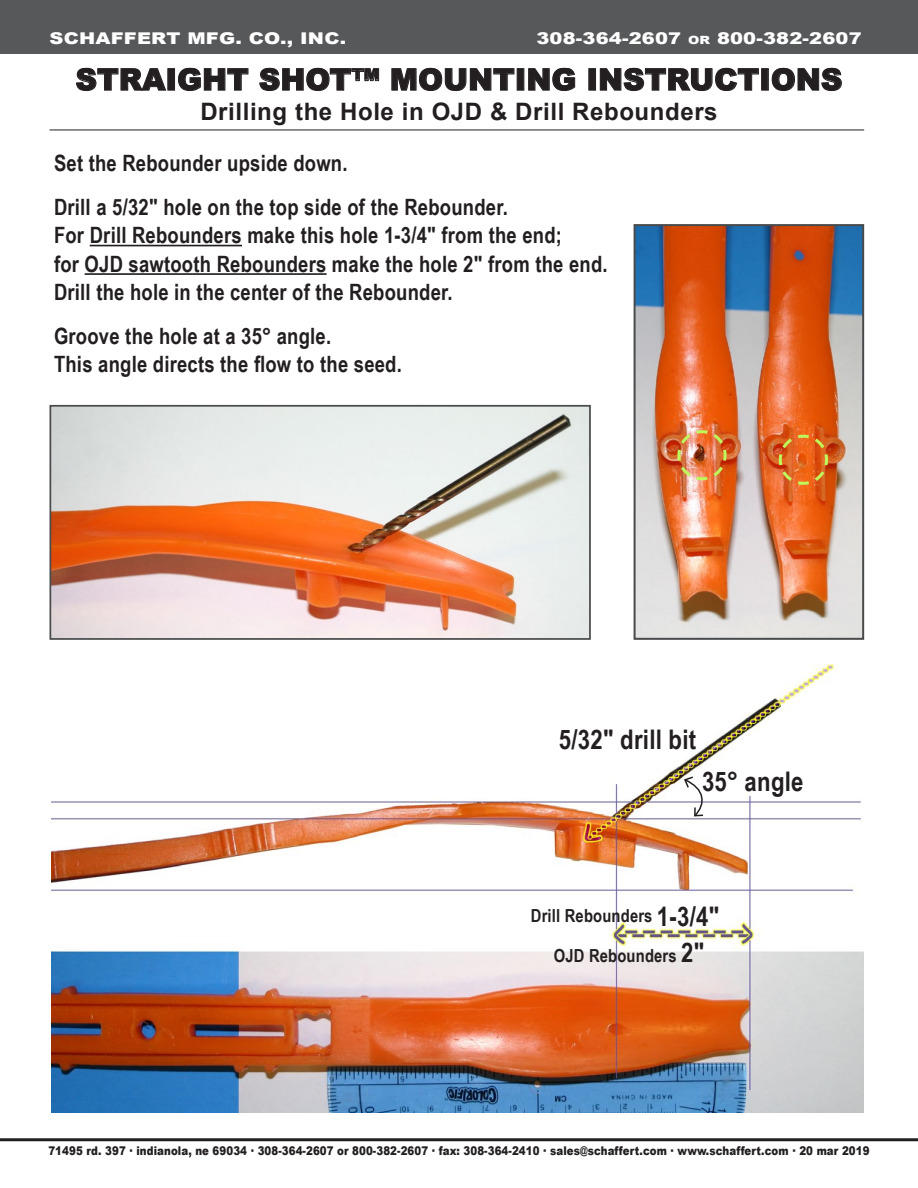
<style>
.page{position:relative;width:918px;height:1188px;background:#fff}
.page>*{position:absolute;margin:0;border:0;box-sizing:border-box;transform-origin:0 0}
.t1{font:900 30px "Arial";color:#231f20}
.body_text{font:700 27px "Arial Narrow";letter-spacing:.01em;color:#231f20}
.Page_Subtitle{font:700 24px "Arial";letter-spacing:.025em;color:#231f20}
.body_text-2{font:700 22.5px/28.5px "Arial Narrow";letter-spacing:.01em;color:#231f20}
.body_text-3{font:700 18px "Arial Narrow";letter-spacing:.01em;color:#231f20}
.t2{font:900 16.2px "Arial";letter-spacing:.01em;color:#fff;scale:1.2 1}
.t3{font:900 12px "Arial";letter-spacing:.01em;color:#231f20;scale:.85 1}
.s1{font-size:11.4px}
.s2{font-size:27px}
</style>
<div class="page">
<img style="left:52px;top:617px;width:811px;height:495px">
<svg style="left:76px;top:68px;width:90px;height:23px"></svg>
<div style="left:168px;top:68px;width:7px;height:22px;border:1px solid #231f20"></div>
<svg style="left:178px;top:68px;width:70px;height:23px"></svg>
<svg style="left:259px;top:68px;width:120px;height:23px"></svg>
<svg style="left:391px;top:68px;width:123px;height:23px"></svg>
<svg style="left:528px;top:68px;width:47px;height:23px"></svg>
<div style="left:589px;top:68px;width:7px;height:22px;border:1px solid #231f20"></div>
<svg style="left:600px;top:68px;width:159px;height:23px"></svg>
<div style="left:761px;top:68px;width:8px;height:22px;border:1px solid #231f20"></div>
<svg style="left:772px;top:68px;width:70px;height:23px"></svg>
<div style="left:0;top:0;width:918px;height:54px;background:#57585a"></div>
<hr style="left:50px;top:130px;width:814px;height:1px;background:#231f20">
<hr style="left:0;top:1138px;width:918px;height:3px;background:#231f20">
<hr style="left:90px;top:245px;width:152px;height:1px;background:#231f20">
<hr style="left:85px;top:273px;width:242px;height:2px;background:#231f20">
<img style="left:53px;top:408px;width:535px;height:229px">
<div style="left:50px;top:405px;width:541px;height:235px;border:2px solid #494a4b"></div>
<img style="left:637px;top:227px;width:224px;height:410px">
<div style="left:634px;top:224px;width:230px;height:416px;border:2px solid #494a4b"></div>
<svg style="left:683px;top:775px;width:23px;height:43px"></svg>
<svg style="left:777px;top:433px;width:53px;height:53px;background:#dd6c23"></svg>
<img style="left:676px;top:429px;width:52px;height:53px">
<p class="t2" style="left:50px;top:26px;width:249px">SCHAFFERT MFG. CO., INC.</p>
<p class="t2" style="left:536px;top:26px;width:273px">308-364-2607 <span class="s1">or</span> 800-382-2607</p>
<p class="t1" style="left:75px;top:58px;width:769px">STRAIGHT SHOT™ MOUNTING INSTRUCTIONS</p>
<p class="Page_Subtitle" style="left:200px;top:96px;width:519px">Drilling the Hole in OJD &amp; Drill Rebounders</p>
<p class="body_text-2" style="left:54px;top:148px;width:292px">Set the Rebounder upside down.</p>
<p class="body_text-2" style="left:54px;top:191px;width:553px">Drill a 5/32" hole on the top side of the Rebounder.<br>For Drill Rebounders make this hole 1-3/4" from the end;<br>for OJD sawtooth Rebounders make the hole 2" from the end.<br>Drill the hole in the center of the Rebounder.</p>
<p class="body_text-2" style="left:54px;top:320px;width:349px">Groove the hole at a 35° angle.<br>This angle directs the flow to the seed.</p>
<p class="body_text" style="left:559px;top:719px;width:139px">5/32" drill bit</p>
<p class="body_text" style="left:702px;top:761px;width:103px">35° angle</p>
<p class="body_text-3" style="left:531px;top:902px;width:190px">Drill Rebounders <span class="s2">1-3/4"</span></p>
<p class="body_text-3" style="left:554px;top:942px;width:152px">OJD Rebounders <span class="s2">2"</span></p>
<p class="t3" style="left:48px;top:1142px;width:968px">71495 rd. 397 ∙ indianola, ne 69034 ∙ 308-364-2607 or 800-382-2607 ∙ fax: 308-364-2410 ∙ sales@schaffert.com ∙ www.schaffert.com ∙ 20 mar 2019</p>
</div>
